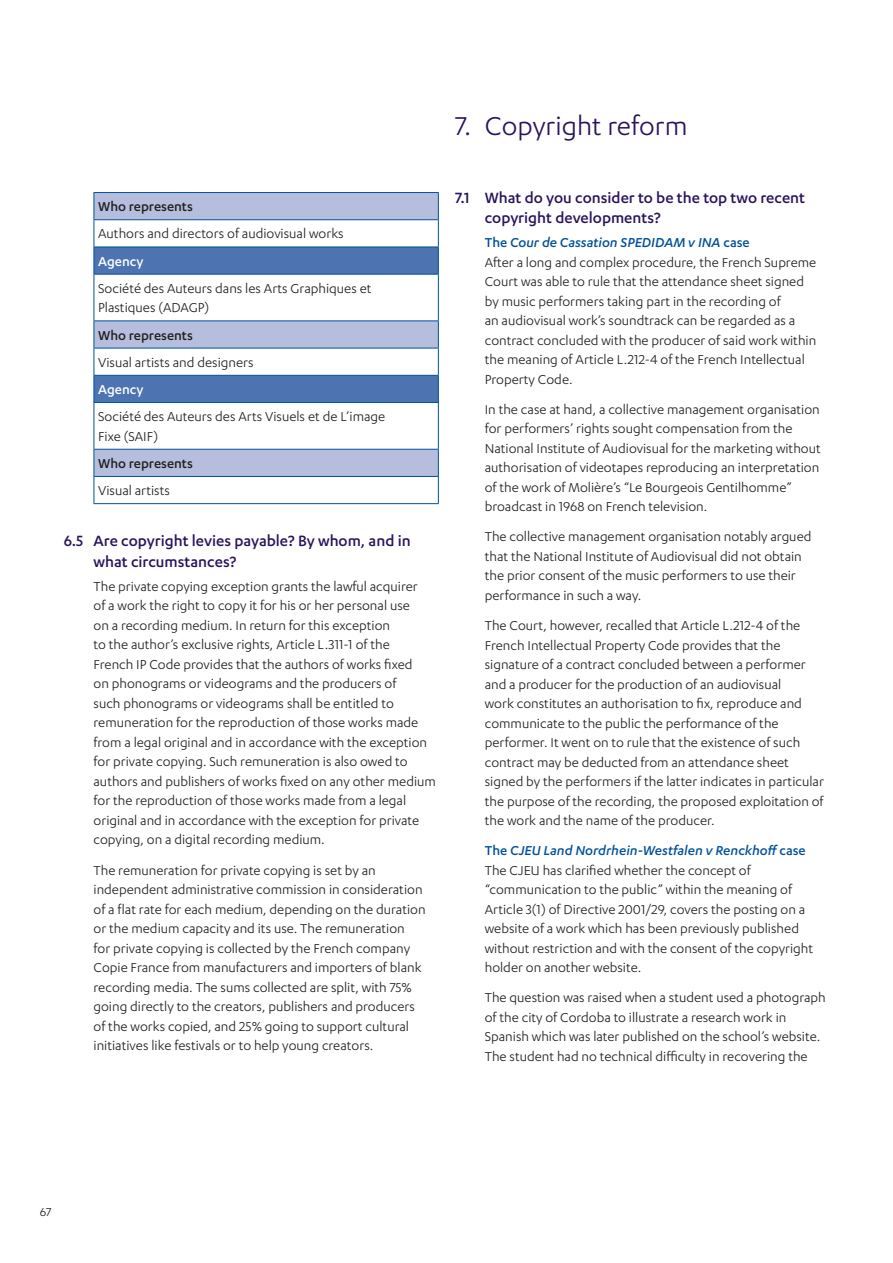
<style>
.page{position:relative;width:893px;height:1263px;background:#fff}
.page>*{position:absolute;margin:0;border:0;box-sizing:border-box;transform-origin:0 0}
.t1{font:30px "Karbon";color:#29135d}
.t2{font:500 17.25px/20.7px "Karbon";color:#29135d}
.Body_indent{font:15px/19.5px "Karbon";color:#231f20}
.table_text{font:15px/19.5px "Karbon";color:#231f20}
.Heading_3{font:italic 500 15px "Karbon";color:#01519a}
.Table_subtitle{font:500 15px "Karbon";color:#231f20}
.table_title{font:500 15px "Karbon";color:#fff}
.t3{font:13.5px "Karbon";color:#231f20}
.s1{font-style:normal}
</style>
<div class="page">
<svg style="left:95px;top:193px;width:343px;height:283px"></svg>
<svg style="left:95px;top:248px;width:343px;height:154px"></svg>
<hr style="left:94px;top:192px;width:345px;height:1px;background:#01519a">
<hr style="left:94px;top:219px;width:345px;height:1px;background:#01519a">
<hr style="left:94px;top:274px;width:345px;height:1px;background:#01519a">
<hr style="left:94px;top:275px;width:1px;height:45px;background:#01519a">
<hr style="left:438px;top:275px;width:1px;height:45px;background:#01519a">
<hr style="left:94px;top:320px;width:345px;height:1px;background:#01519a">
<hr style="left:94px;top:348px;width:345px;height:1px;background:#01519a">
<hr style="left:94px;top:402px;width:345px;height:1px;background:#01519a">
<hr style="left:94px;top:403px;width:1px;height:46px;background:#01519a">
<hr style="left:438px;top:403px;width:1px;height:46px;background:#01519a">
<hr style="left:94px;top:449px;width:345px;height:1px;background:#01519a">
<hr style="left:94px;top:476px;width:345px;height:1px;background:#01519a">
<hr style="left:94px;top:247px;width:345px;height:1px;background:#01519a">
<hr style="left:94px;top:375px;width:345px;height:1px;background:#01519a">
<svg style="left:94px;top:193px;width:1px;height:81px"></svg>
<svg style="left:438px;top:193px;width:1px;height:81px"></svg>
<svg style="left:94px;top:321px;width:1px;height:81px"></svg>
<svg style="left:438px;top:321px;width:1px;height:81px"></svg>
<svg style="left:94px;top:450px;width:1px;height:53px"></svg>
<svg style="left:438px;top:450px;width:1px;height:53px"></svg>
<hr style="left:94px;top:503px;width:345px;height:1px;background:#01519a">
<p class="Table_subtitle" style="left:98px;top:198px;width:96px">Who represents</p>
<p class="table_text" style="left:98px;top:224px;width:247px">Authors and directors of audiovisual works</p>
<p class="table_title" style="left:98px;top:253px;width:47px">Agency</p>
<p class="table_text" style="left:98px;top:278px;width:275px">Société des Auteurs dans les Arts Graphiques et<br>Plastiques (ADAGP)</p>
<p class="Table_subtitle" style="left:98px;top:327px;width:96px">Who represents</p>
<p class="table_text" style="left:98px;top:352px;width:157px">Visual artists and designers</p>
<p class="table_title" style="left:98px;top:381px;width:47px">Agency</p>
<p class="table_text" style="left:98px;top:406px;width:288px">Société des Auteurs des Arts Visuels et de L’image<br>Fixe (SAIF)</p>
<p class="Table_subtitle" style="left:98px;top:455px;width:96px">Who represents</p>
<p class="table_text" style="left:98px;top:480px;width:73px">Visual artists</p>
<p class="t2" style="left:94px;top:530px;width:319px;text-indent:-30px">6.5 Are copyright levies payable? By whom, and in what circumstances?</p>
<p class="Body_indent" style="left:94px;top:576px;width:344px">The private copying exception grants the lawful acquirer<br>of a work the right to copy it for his or her personal use<br>on a recording medium. In return for this exception<br>to the author’s exclusive rights, Article L.311-1 of the<br>French IP Code provides that the authors of works fixed<br>on phonograms or videograms and the producers of<br>such phonograms or videograms shall be entitled to remuneration for the reproduction of those works made from a legal original and in accordance with the exception for private copying. Such remuneration is also owed to authors and publishers of works fixed on any other medium for the reproduction of those works made from a legal original and in accordance with the exception for private copying, on a digital recording medium.</p>
<p class="Body_indent" style="left:94px;top:860px;width:334px">The remuneration for private copying is set by an independent administrative commission in consideration of a flat rate for each medium, depending on the duration or the medium capacity and its use. The remuneration<br>for private copying is collected by the French company Copie France from manufacturers and importers of blank recording media. The sums collected are split, with 75% going directly to the creators, publishers and producers of the works copied, and 25% going to support cultural initiatives like festivals or to help young creators.</p>
<p class="t1" style="left:455px;top:110px;width:234px">7. Copyright reform</p>
<p class="t2" style="left:485px;top:187px;width:322px;text-indent:-30px">7.1 What do you consider to be the top two recent copyright developments?</p>
<p class="Heading_3" style="left:485px;top:234px;width:266px"><span class="s1">The</span> Cour de Cassation SPEDIDAM v INA <span class="s1">case</span></p>
<p class="Body_indent" style="left:485px;top:252px;width:333px">After a long and complex procedure, the French Supreme Court was able to rule that the attendance sheet signed by music performers taking part in the recording of<br>an audiovisual work’s soundtrack can be regarded as a contract concluded with the producer of said work within the meaning of Article L.212-4 of the French Intellectual Property Code.</p>
<p class="Body_indent" style="left:485px;top:399px;width:338px">In the case at hand, a collective management organisation for performers’ rights sought compensation from the National Institute of Audiovisual for the marketing without authorisation of videotapes reproducing an interpretation of the work of Molière’s “Le Bourgeois Gentilhomme” broadcast in 1968 on French television.</p>
<p class="Body_indent" style="left:485px;top:527px;width:328px">The collective management organisation notably argued that the National Institute of Audiovisual did not obtain the prior consent of the music performers to use their performance in such a way.</p>
<p class="Body_indent" style="left:485px;top:615px;width:341px">The Court, however, recalled that Article L.212-4 of the French Intellectual Property Code provides that the signature of a contract concluded between a performer and a producer for the production of an audiovisual<br>work constitutes an authorisation to fix, reproduce and communicate to the public the performance of the performer. It went on to rule that the existence of such contract may be deducted from an attendance sheet signed by the performers if the latter indicates in particular the purpose of the recording, the proposed exploitation of the work and the name of the producer.</p>
<p class="Heading_3" style="left:485px;top:842px;width:322px"><span class="s1">The</span> CJEU Land Nordrhein-Westfalen v Renckhoff <span class="s1">case</span></p>
<p class="Body_indent" style="left:485px;top:860px;width:330px">The CJEU has clarified whether the concept of “communication to the public” within the meaning of Article 3(1) of Directive 2001/29, covers the posting on a website of a work which has been previously published without restriction and with the consent of the copyright holder on another website.</p>
<p class="Body_indent" style="left:485px;top:988px;width:343px">The question was raised when a student used a photograph of the city of Cordoba to illustrate a research work in Spanish which was later published on the school’s website.<br>The student had no technical difficulty in recovering the</p>
<p class="t3" style="left:40px;top:1204px;width:13px">67</p>
</div>
